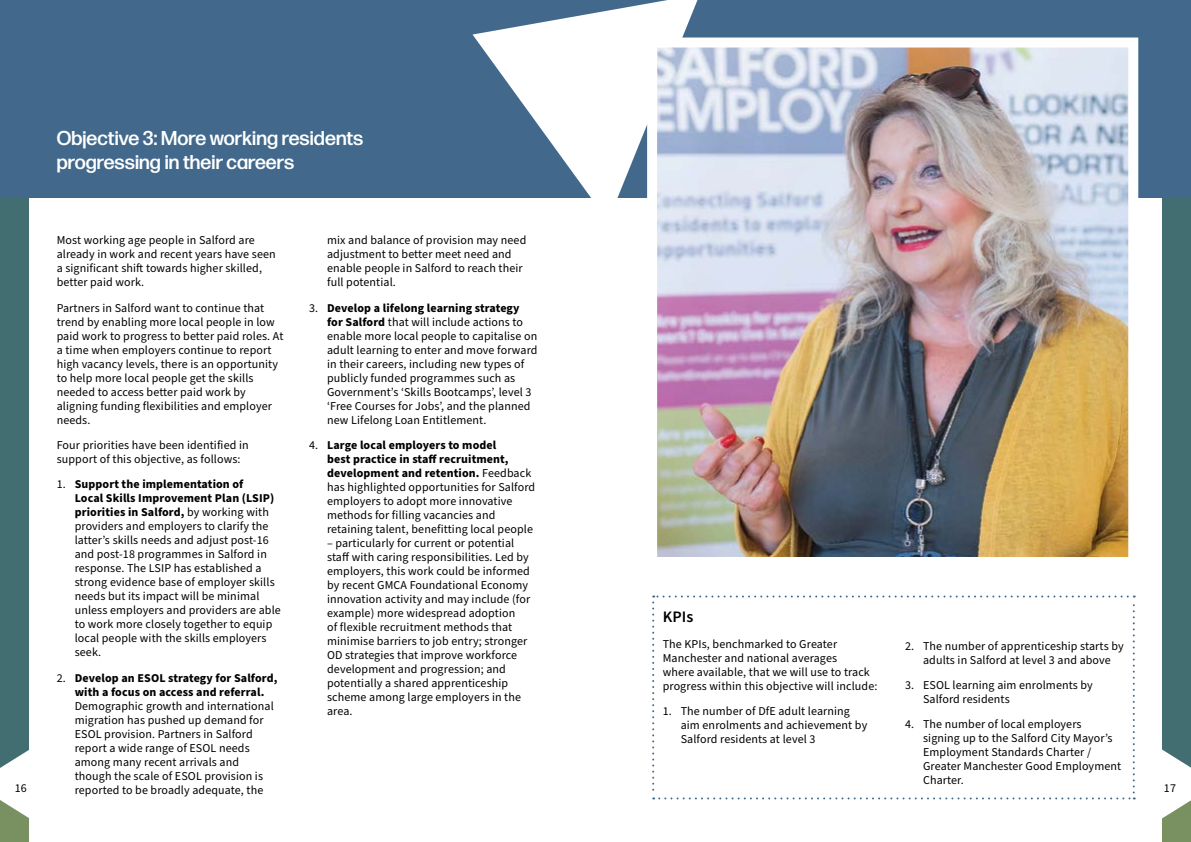
<style>
.page{position:relative;width:1191px;height:842px;background:#fff}
.page>*{position:absolute;margin:0;border:0;box-sizing:border-box;transform-origin:0 0}
.section_heads{font:500 20px/24px "Forma DJR Deck";letter-spacing:.005em;color:#fff}
.sub_heads{font:600 16px "Source Sans Pro";color:#000}
.body{font:12px/14px "Source Sans Pro";letter-spacing:.01em;color:#000}
.s1{font-weight:700}
</style>
<div class="page">
<div style="left:1162px;top:784px;width:29px;height:58px;background:#799061"></div>
<div style="left:1162px;top:0;width:29px;height:789px;background:#426d71"></div>
<svg style="left:1162px;top:749px;width:29px;height:70px"></svg>
<div style="left:0;top:788px;width:28px;height:54px;background:#799061"></div>
<div style="left:0;top:0;width:28px;height:780px;background:#426d71"></div>
<svg style="left:0;top:743px;width:29px;height:82px"></svg>
<div style="left:0;top:0;width:1191px;height:198px;background:#42698b"></div>
<svg style="left:472px;top:0;width:225px;height:198px;fill:#fff"></svg>
<img style="left:658px;top:49px;width:469px;height:507px">
<div style="left:647px;top:38px;width:491px;height:530px;border:10px solid #fff"></div>
<svg style="left:652px;top:595px;width:482px;height:204px"></svg>
<h2 class="section_heads" style="left:57px;top:125px;width:308px">Objective 3: More working residents progressing in their careers</h2>
<p class="body" style="left:327px;top:234px;width:201px">mix and balance of provision may need adjustment to better meet need and enable people in Salford to reach their full potential.</p>
<p class="body" style="left:327px;top:301px;width:212px;text-indent:-18px">3. <span class="s1">Develop a lifelong learning strategy for Salford</span> that will include actions to enable more local people to capitalise on adult learning to enter and move forward in their careers, including new types of publicly funded programmes such as Government’s ‘Skills Bootcamps’, level 3 ‘Free Courses for Jobs’, and the planned new Lifelong Loan Entitlement.</p>
<p class="body" style="left:327px;top:438px;width:210px;text-indent:-18px">4. <span class="s1">Large local employers to model<br>best practice in staff recruitment, development and retention.</span> Feedback has highlighted opportunities for Salford employers to adopt more innovative methods for filling vacancies and retaining talent, benefitting local people</p>
<p class="body" style="left:327px;top:536px;width:205px">– particularly for current or potential staff with caring responsibilities. Led by employers, this work could be informed by recent GMCA Foundational Economy innovation activity and may include (for example) more widespread adoption<br>of flexible recruitment methods that minimise barriers to job entry; stronger OD strategies that improve workforce development and progression; and potentially a shared apprenticeship scheme among large employers in the area.</p>
<p class="body" style="left:57px;top:234px;width:220px">Most working age people in Salford are already in work and recent years have seen a significant shift towards higher skilled, better paid work.</p>
<p class="body" style="left:57px;top:301px;width:228px">Partners in Salford want to continue that trend by enabling more local people in low paid work to progress to better paid roles. At a time when employers continue to report high vacancy levels, there is an opportunity to help more local people get the skills needed to access better paid work by aligning funding flexibilities and employer needs.</p>
<p class="body" style="left:57px;top:438px;width:193px">Four priorities have been identified in support of this objective, as follows:</p>
<p class="body" style="left:75px;top:478px;width:208px;text-indent:-18px">1. <span class="s1">Support the implementation of<br>Local Skills Improvement Plan (LSIP) priorities in Salford,</span> by working with providers and employers to clarify the latter’s skills needs and adjust post-16 and post-18 programmes in Salford in response. The LSIP has established a strong evidence base of employer skills needs but its impact will be minimal unless employers and providers are able to work more closely together to equip local people with the skills employers seek.</p>
<p class="body" style="left:75px;top:671px;width:204px;text-indent:-18px">2. <span class="s1">Develop an ESOL strategy for Salford, with a focus on access and referral.<br></span>Demographic growth and international migration has pushed up demand for ESOL provision. Partners in Salford report a wide range of ESOL needs among many recent arrivals and though the scale of ESOL provision is reported to be broadly adequate, the</p>
<h3 class="sub_heads" style="left:662px;top:606px;width:32px">KPIs</h3>
<p class="body" style="left:662px;top:637px;width:216px">The KPIs, benchmarked to Greater Manchester and national averages<br>where available, that we will use to track progress within this objective will include:</p>
<p class="body" style="left:680px;top:704px;width:188px;text-indent:-18px">1. The number of DfE adult learning aim enrolments and achievement by<br>Salford residents at level 3</p>
<p class="body" style="left:905px;top:639px;width:220px;text-align:center">2. The number of apprenticeship starts by adults in Salford at level 3 and above</p>
<p class="body" style="left:923px;top:678px;width:171px;text-indent:-18px">3. ESOL learning aim enrolments by<br>Salford residents</p>
<p class="body" style="left:923px;top:718px;width:200px;text-indent:-18px">4. The number of local employers signing up to the Salford City Mayor’s<br>Employment Standards Charter /<br>Greater Manchester Good Employment<br>Charter.</p>
<p class="body" style="left:15px;top:781px;width:14px">16</p>
<p class="body" style="left:1164px;top:781px;width:14px">17</p>
</div>
